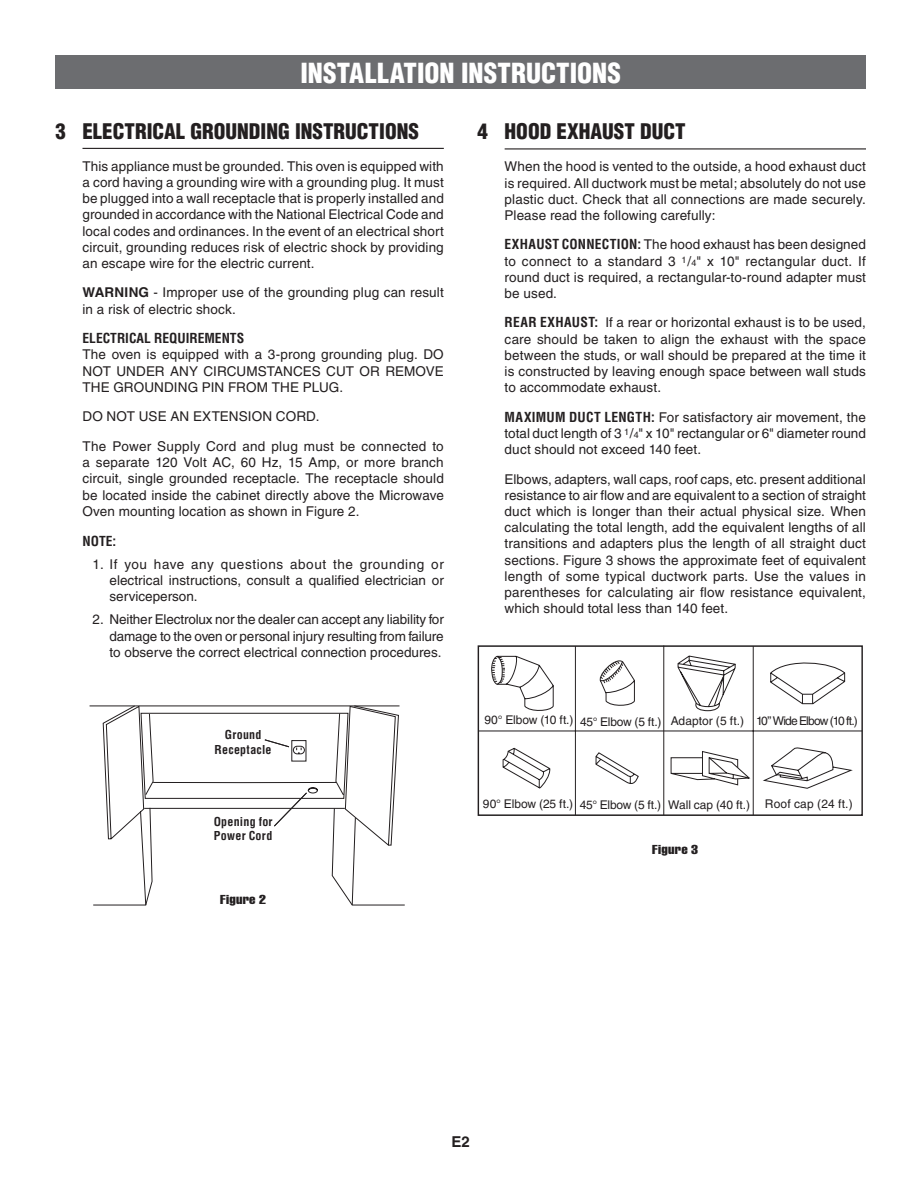
<style>
.page{position:relative;width:920px;height:1190px;background:#fff}
.page>*{position:absolute;margin:0;border:0;box-sizing:border-box;transform-origin:0 0}
.t1{font:900 condensed 27px "Helvetica";color:#fff}
.t2{font:900 condensed 21px "Helvetica";color:#231f20}
.t3{font:700 15px "Helvetica";color:#231f20}
.t4{font:13.5px/16.2px "Helvetica";letter-spacing:.005em;color:#231f20;text-align:justify}
.t5{font:700 condensed 13.5px "Helvetica";color:#231f20}
.t6{font:extra-condensed 12.75px "Helvetica";letter-spacing:.02em;color:#231f20;scale:1.18 1}
.t7{font:12px "Helvetica";letter-spacing:-.01em;color:#231f20}
.t8{font:700 condensed 12px/14.4px "Helvetica";letter-spacing:.02em;color:#231f20}
.t9{font:12px "Helvetica";letter-spacing:-.065em;color:#231f20}
.t10{font:12px "Helvetica";letter-spacing:.015em;color:#231f20}
.s1{font-weight:700}
.s2{font-weight:700;font-stretch:condensed}
.s3{font-size:9px}
</style>
<div class="page">
<div style="left:55px;top:55px;width:810px;height:34px;background:#6c6d70"></div>
<hr style="left:82px;top:148px;width:362px;height:1px;background:#231f20">
<hr style="left:89px;top:705px;width:310px;height:1px;background:#231f20">
<hr style="left:504px;top:148px;width:361px;height:1px;background:#231f20">
<svg style="left:478px;top:645px;width:384px;height:171px"></svg>
<svg style="left:92px;top:705px;width:313px;height:200px"></svg>
<h1 class="t1" style="left:300px;top:63px;width:322px">INSTALLATION INSTRUCTIONS</h1>
<h2 class="t2" style="left:55px;top:123px;width:365px">3 ELECTRICAL GROUNDING INSTRUCTIONS</h2>
<p class="t4" style="left:82px;top:159px;width:363px">This appliance must be grounded. This oven is equipped with a cord having a grounding wire with a grounding plug. It must be plugged into a wall receptacle that is properly installed and grounded in accordance with the National Electrical Code and local codes and ordinances. In the event of an electrical short circuit, grounding reduces risk of electric shock by providing an escape wire for the electric current.</p>
<p class="t4" style="left:82px;top:286px;width:363px"><span class="s1">WARNING</span> - Improper use of the grounding plug can result in a risk of electric shock.</p>
<p class="t5" style="left:82px;top:333px;width:163px">ELECTRICAL REQUIREMENTS</p>
<p class="t4" style="left:82px;top:348px;width:363px">The oven is equipped with a 3-prong grounding plug. DO NOT UNDER ANY CIRCUMSTANCES CUT OR REMOVE THE GROUNDING PIN FROM THE PLUG.</p>
<p class="t4" style="left:82px;top:403px;width:363px;line-height:29.4px">DO NOT USE AN EXTENSION CORD.<br>The Power Supply Cord and plug must be connected to</p>
<p class="t4" style="left:82px;top:455px;width:363px">a separate 120 Volt AC, 60 Hz, 15 Amp, or more branch circuit, single grounded receptacle. The receptacle should be located inside the cabinet directly above the Microwave Oven mounting location as shown in Figure 2.</p>
<p class="t5" style="left:82px;top:535px;width:35px">NOTE:</p>
<p class="t4" style="left:109px;top:557px;width:336px;text-indent:-17px">1. If you have any questions about the grounding or electrical instructions, consult a qualified electrician or serviceperson.</p>
<p class="t4" style="left:109px;top:612px;width:336px;text-indent:-17px">2. Neither Electrolux nor the dealer can accept any liability for damage to the oven or personal injury resulting from failure to observe the correct electrical connection procedures.</p>
<p class="t8" style="left:215px;top:728px;width:58px;text-align:center">Ground<br>Receptacle</p>
<p class="t8" style="left:214px;top:815px;width:60px">Opening for<br>Power Cord</p>
<p class="t6" style="left:220px;top:894px;width:40px">Figure 2</p>
<h2 class="t2" style="left:477px;top:124px;width:209px">4 HOOD EXHAUST DUCT</h2>
<p class="t4" style="left:504px;top:160px;width:363px">When the hood is vented to the outside, a hood exhaust duct is required. All ductwork must be metal; absolutely do not use plastic duct. Check that all connections are made securely.<br>Please read the following carefully:</p>
<p class="t4" style="left:504px;top:238px;width:363px"><span class="s2">EXHAUST CONNECTION:</span> The hood exhaust has been designed to connect to a standard 3 <sup>1</sup>/<span class="s3">4</span>" x 10" rectangular duct. If round duct is required, a rectangular-to-round adapter must be used.</p>
<p class="t4" style="left:504px;top:316px;width:363px"><span class="s2">REAR EXHAUST:</span> If a rear or horizontal exhaust is to be used, care should be taken to align the exhaust with the space between the studs, or wall should be prepared at the time it is constructed by leaving enough space between wall studs to accommodate exhaust.</p>
<p class="t4" style="left:504px;top:410px;width:363px"><span class="s2">MAXIMUM DUCT LENGTH:</span> For satisfactory air movement, the total duct length of 3 <sup>1</sup>/<span class="s3">4</span>" x 10" rectangular or 6" diameter round duct should not exceed 140 feet.</p>
<p class="t4" style="left:504px;top:472px;width:363px">Elbows, adapters, wall caps, roof caps, etc. present additional resistance to air flow and are equivalent to a section of straight duct which is longer than their actual physical size. When calculating the total length, add the equivalent lengths of all transitions and adapters plus the length of all straight duct sections. Figure 3 shows the approximate feet of equivalent length of some typical ductwork parts. Use the values in parentheses for calculating air flow resistance equivalent, which should total less than 140 feet.</p>
<p class="t7" style="left:484px;top:715px;width:91px">90° Elbow (10 ft.)</p>
<p class="t7" style="left:670px;top:716px;width:75px">Adaptor (5 ft.)</p>
<p class="t7" style="left:580px;top:717px;width:83px">45° Elbow (5 ft.)</p>
<p class="t9" style="left:756px;top:716px;width:103px">10” Wide Elbow (10 ft.)</p>
<p class="t7" style="left:579px;top:799px;width:83px">45° Elbow (5 ft.)</p>
<p class="t10" style="left:764px;top:799px;width:89px">Roof cap (24 ft.)</p>
<p class="t7" style="left:483px;top:799px;width:92px">90° Elbow (25 ft.)</p>
<p class="t7" style="left:668px;top:800px;width:83px">Wall cap (40 ft.)</p>
<p class="t6" style="left:652px;top:845px;width:40px">Figure 3</p>
<p class="t3" style="left:451px;top:1136px;width:20px">E2</p>
</div>
